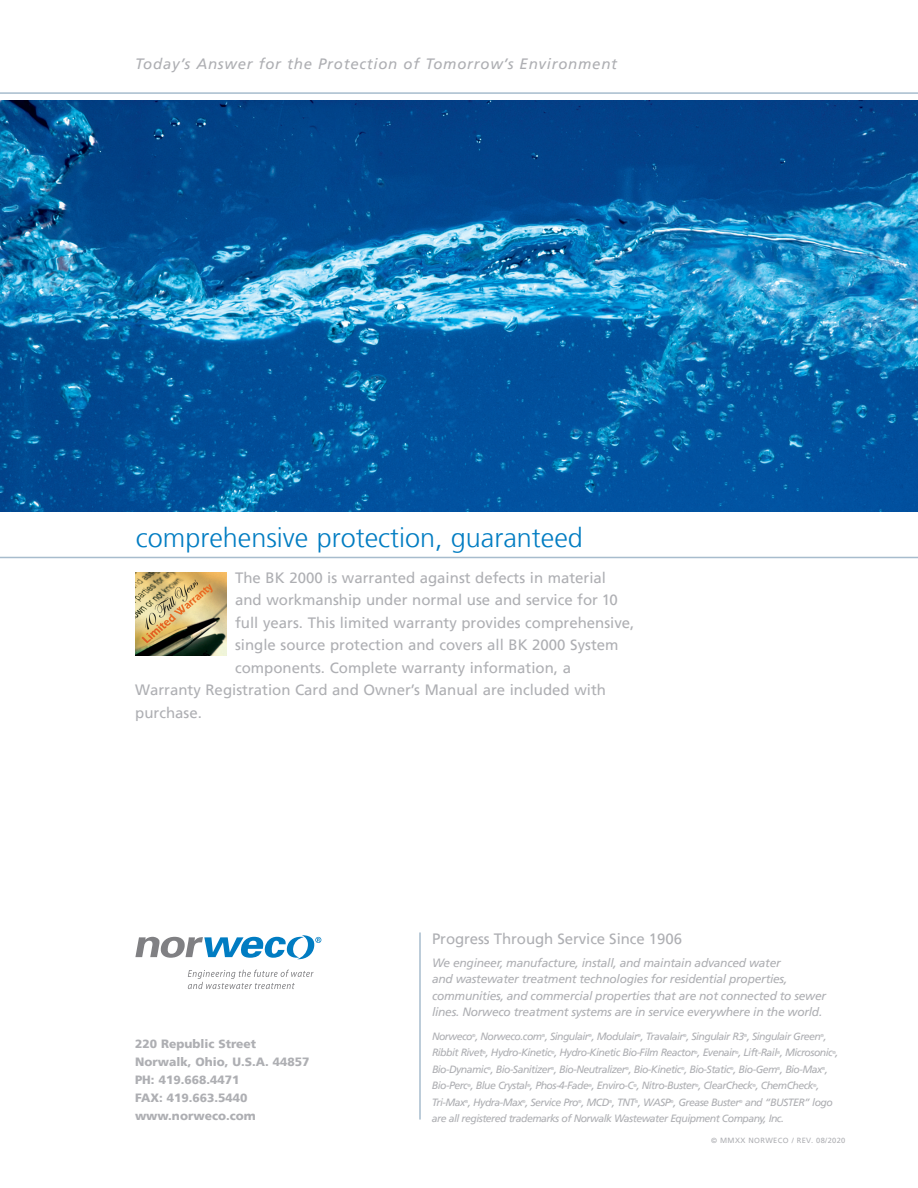
<style>
.page{position:relative;width:918px;height:1188px;background:#fff}
.page>*{position:absolute;margin:0;border:0;box-sizing:border-box;transform-origin:0 0}
.t1{font:300 27px "Frutiger LT";color:#007cc2}
._1Text{font:15px "Frutiger LT";color:#aeafb3}
.t2{font:italic 15px "Frutiger LT";letter-spacing:.05em;color:#aeafb3}
._2Text8{font:italic 12px/16.5px "Frutiger LT";letter-spacing:-.02em;color:#aeafb3}
.t3{font:900 12px "Frutiger LT";color:#aeafb3}
.t4{font:italic 10.5px/16.5px "Frutiger LT";letter-spacing:-.05em;color:#aeafb3}
.t5{font:7.5px "Frutiger LT";letter-spacing:.05em;color:#aeafb3}
.t6{font:italic 4.35px "Frutiger LT";color:#aeafb3}
</style>
<div class="page">
<hr style="left:0;top:92px;width:918px;height:2px;background:#bcccd8">
<svg style="left:0;top:556px;width:918px;height:3px;background:#d2dde5"></svg>
<img style="left:0;top:101px;width:918px;height:411px">
<hr style="left:419px;top:932px;width:2px;height:188px;background:#a7bccd">
<img style="left:135px;top:572px;width:91px;height:83px">
<svg style="left:188px;top:970px;width:126px;height:19px"></svg>
<svg style="left:135px;top:935px;width:186px;height:24px"></svg>
<p class="t2" style="left:135px;top:55px;width:483px">Today’s Answer for the Protection of Tomorrow’s Environment</p>
<p class="t1" style="left:136px;top:522px;width:449px">comprehensive protection, guaranteed</p>
<p class="_1Text" style="left:235px;top:569px;width:373px">The BK 2000 is warranted against defects in material</p>
<p class="_1Text" style="left:235px;top:591px;width:384px">and workmanship under normal use and service for 10</p>
<p class="_1Text" style="left:235px;top:614px;width:401px">full years. This limited warranty provides comprehensive,</p>
<p class="_1Text" style="left:235px;top:636px;width:385px">single source protection and covers all BK 2000 System</p>
<p class="_1Text" style="left:235px;top:659px;width:337px">components. Complete warranty information, a</p>
<p class="_1Text" style="left:135px;top:681px;width:472px">Warranty Registration Card and Owner’s Manual are included with</p>
<p class="_1Text" style="left:135px;top:704px;width:68px">purchase.</p>
<p class="t3" style="left:135px;top:1036px;width:123px">220 Republic Street</p>
<p class="t3" style="left:135px;top:1054px;width:176px">Norwalk, Ohio, U.S.A. 44857</p>
<p class="t3" style="left:135px;top:1072px;width:106px">PH: 419.668.4471</p>
<p class="t3" style="left:135px;top:1090px;width:114px">FAX: 419.663.5440</p>
<p class="t3" style="left:135px;top:1108px;width:122px">www.norweco.com</p>
<p class="_1Text" style="left:432px;top:930px;width:252px">Progress Through Service Since 1906</p>
<p class="_2Text8" style="left:432px;top:955px;width:396px">We engineer, manufacture, install, and maintain advanced water<br>and wastewater treatment technologies for residential properties, communities, and commercial properties that are not connected to sewer lines. Norweco treatment systems are in service everywhere in the world.</p>
<p class="t4" style="left:432px;top:1028px;width:396px">Norweco , Norweco.com , Singulair , Modulair , Travalair , Singulair R3 , Singulair Green ,</p>
<p class="t6" style="left:472px;top:1033px;width:5px">®</p>
<p class="t6" style="left:542px;top:1033px;width:5px">®</p>
<p class="t6" style="left:589px;top:1033px;width:5px">®</p>
<p class="t6" style="left:638px;top:1033px;width:5px">®</p>
<p class="t6" style="left:683px;top:1033px;width:5px">®</p>
<p class="t6" style="left:744px;top:1033px;width:5px">®</p>
<p class="t6" style="left:820px;top:1033px;width:5px">®</p>
<p class="t4" style="left:432px;top:1044px;width:408px">Ribbit Rivet , Hydro-Kinetic , Hydro-Kinetic Bio-Film Reactor , Evenair , Lift-Rail , Microsonic ,</p>
<p class="t6" style="left:483px;top:1050px;width:5px">®</p>
<p class="t6" style="left:551px;top:1050px;width:5px">®</p>
<p class="t6" style="left:694px;top:1050px;width:5px">®</p>
<p class="t6" style="left:735px;top:1050px;width:5px">®</p>
<p class="t6" style="left:777px;top:1050px;width:5px">®</p>
<p class="t6" style="left:832px;top:1050px;width:5px">®</p>
<p class="t4" style="left:432px;top:1061px;width:398px">Bio-Dynamic , Bio-Sanitizer , Bio-Neutralizer , Bio-Kinetic , Bio-Static , Bio-Gem , Bio-Max ,</p>
<p class="t6" style="left:487px;top:1066px;width:5px">®</p>
<p class="t6" style="left:551px;top:1066px;width:5px">®</p>
<p class="t6" style="left:625px;top:1066px;width:5px">®</p>
<p class="t6" style="left:681px;top:1066px;width:5px">®</p>
<p class="t6" style="left:730px;top:1066px;width:5px">®</p>
<p class="t6" style="left:777px;top:1066px;width:5px">®</p>
<p class="t6" style="left:822px;top:1066px;width:5px">®</p>
<p class="t4" style="left:432px;top:1077px;width:389px">Bio-Perc , Blue Crystal , Phos-4-Fade , Enviro-C , Nitro-Buster , ClearCheck , ChemCheck ,</p>
<p class="t6" style="left:467px;top:1083px;width:5px">®</p>
<p class="t6" style="left:527px;top:1083px;width:5px">®</p>
<p class="t6" style="left:589px;top:1083px;width:5px">®</p>
<p class="t6" style="left:634px;top:1083px;width:5px">®</p>
<p class="t6" style="left:695px;top:1083px;width:5px">®</p>
<p class="t6" style="left:752px;top:1083px;width:5px">®</p>
<p class="t6" style="left:813px;top:1083px;width:5px">®</p>
<p class="t4" style="left:432px;top:1094px;width:309px">Tri-Max , Hydra-Max , Service Pro , MCD , TNT , WASP , Grease Buster</p>
<p class="t4" style="left:432px;top:1094px;width:402px;text-indent:313px">and “BUSTER” logo are all registered trademarks of Norwalk Wastewater Equipment Company, Inc.</p>
<p class="t6" style="left:465px;top:1099px;width:5px">®</p>
<p class="t6" style="left:522px;top:1099px;width:5px">®</p>
<p class="t6" style="left:578px;top:1099px;width:5px">®</p>
<p class="t6" style="left:609px;top:1099px;width:5px">®</p>
<p class="t6" style="left:635px;top:1099px;width:5px">®</p>
<p class="t6" style="left:670px;top:1099px;width:5px">®</p>
<p class="t6" style="left:739px;top:1099px;width:5px">®</p>
<p class="t5" style="left:711px;top:1136px;width:136px">© MMXX NORWECO / REV. 08/2020</p>
</div>
